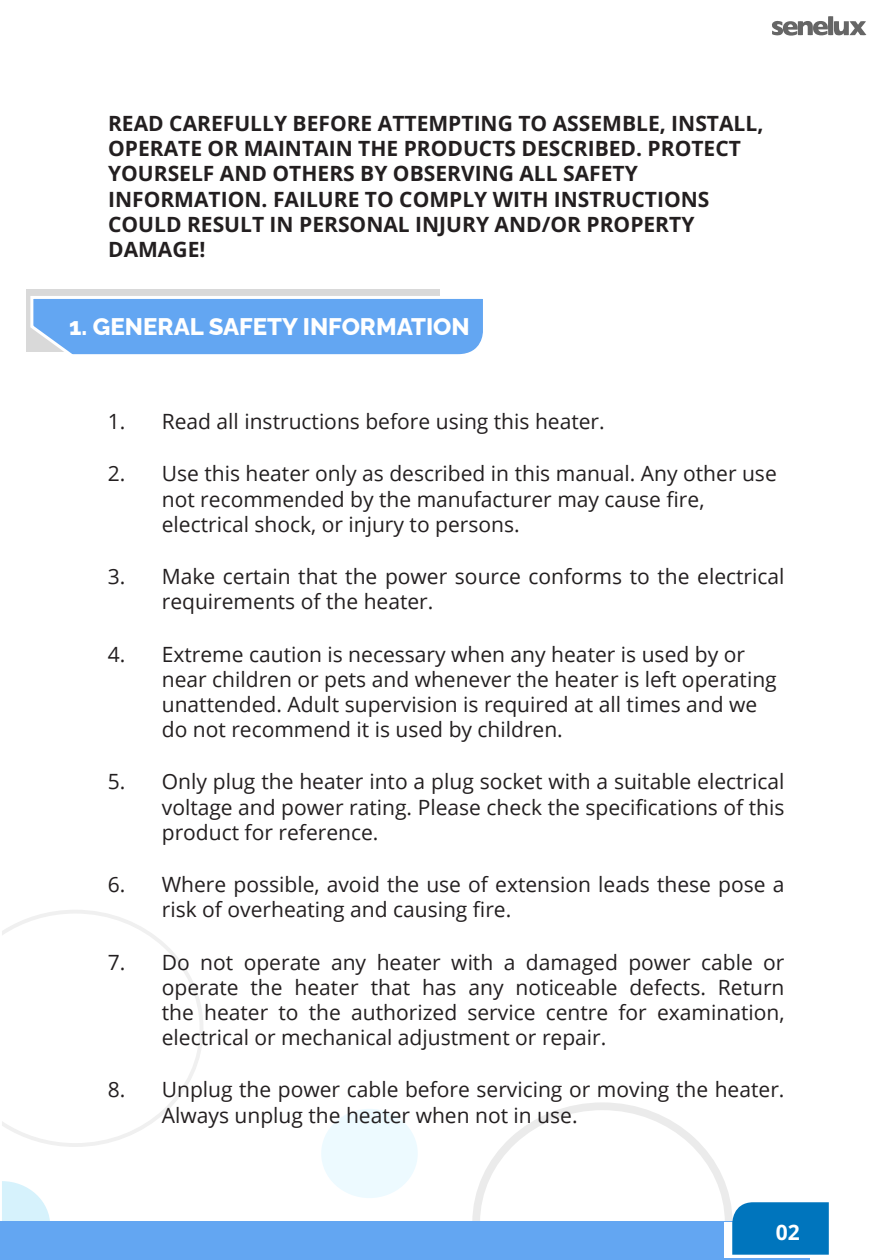
<style>
.page{position:relative;width:893px;height:1260px;background:#fff}
.page>*{position:absolute;margin:0;border:0;box-sizing:border-box;transform-origin:0 0}
.t1{font:800 24px "Raleway";color:#fff}
.t2{font:21px/25.2px "Open Sans";color:#231f20}
.t3{font:700 21px/25.2px "Open Sans";color:#231f20}
.t4{font:700 21px "Open Sans";color:#fff}
</style>
<div class="page">
<svg style="left:772px;top:16px;width:94px;height:20px"></svg>
<div style="left:321px;top:1108px;width:96px;height:89px;background:#edfaff;border-radius:50%"></div>
<svg style="left:2px;top:910px;width:201px;height:236px"></svg>
<svg style="left:2px;top:1181px;width:48px;height:40px"></svg>
<div style="left:0;top:1221px;width:809px;height:38px;background:#63a6f2"></div>
<svg style="left:472px;top:1102px;width:356px;height:157px"></svg>
<div style="left:26px;top:289px;width:413px;height:63px;background:#d9d9d9"></div>
<svg style="left:30px;top:294px;width:453px;height:61px;background:#74aff1"></svg>
<p class="t3" style="left:108px;top:110px;width:656px">READ CAREFULLY BEFORE ATTEMPTING TO ASSEMBLE, INSTALL,<br>OPERATE OR MAINTAIN THE PRODUCTS DESCRIBED. PROTECT<br>YOURSELF AND OTHERS BY OBSERVING ALL SAFETY</p>
<p class="t3" style="left:108px;top:186px;width:602px">INFORMATION. FAILURE TO COMPLY WITH INSTRUCTIONS<br>COULD RESULT IN PERSONAL INJURY AND/OR PROPERTY</p>
<p class="t3" style="left:108px;top:236px;width:99px">DAMAGE!</p>
<p class="t1" style="left:69px;top:307px;width:402px">1. GENERAL SAFETY INFORMATION</p>
<p class="t2" style="left:108px;top:408px;width:498px">1. Read all instructions before using this heater.</p>
<p class="t2" style="left:162px;top:460px;width:616px;text-indent:-54px">2. Use this heater only as described in this manual. Any other use not recommended by the manufacturer may cause fire, electrical shock, or injury to persons.</p>
<p class="t2" style="left:162px;top:563px;width:624px;text-indent:-54px">3. Make certain that the power source conforms to the electrical requirements of the heater.</p>
<p class="t2" style="left:162px;top:640px;width:616px;text-indent:-54px">4. Extreme caution is necessary when any heater is used by or near children or pets and whenever the heater is left operating unattended. Adult supervision is required at all times and we do not recommend it is used by children.</p>
<p class="t2" style="left:162px;top:768px;width:624px;text-align:justify;text-indent:-54px">5. Only plug the heater into a plug socket with a suitable electrical voltage and power rating. Please check the specifications of this product for reference.</p>
<p class="t2" style="left:162px;top:871px;width:624px;text-indent:-54px">6. Where possible, avoid the use of extension leads these pose a risk of overheating and causing fire.</p>
<p class="t2" style="left:162px;top:948px;width:624px;text-align:justify;text-indent:-54px">7. Do not operate any heater with a damaged power cable or operate the heater that has any noticeable defects. Return the heater to the authorized service centre for examination, electrical or mechanical adjustment or repair.</p>
<p class="t2" style="left:162px;top:1076px;width:624px;text-indent:-54px">8. Unplug the power cable before servicing or moving the heater.<br>Always unplug the heater when not in use.</p>
<p class="t4" style="left:775px;top:1217px;width:26px">02</p>
</div>
